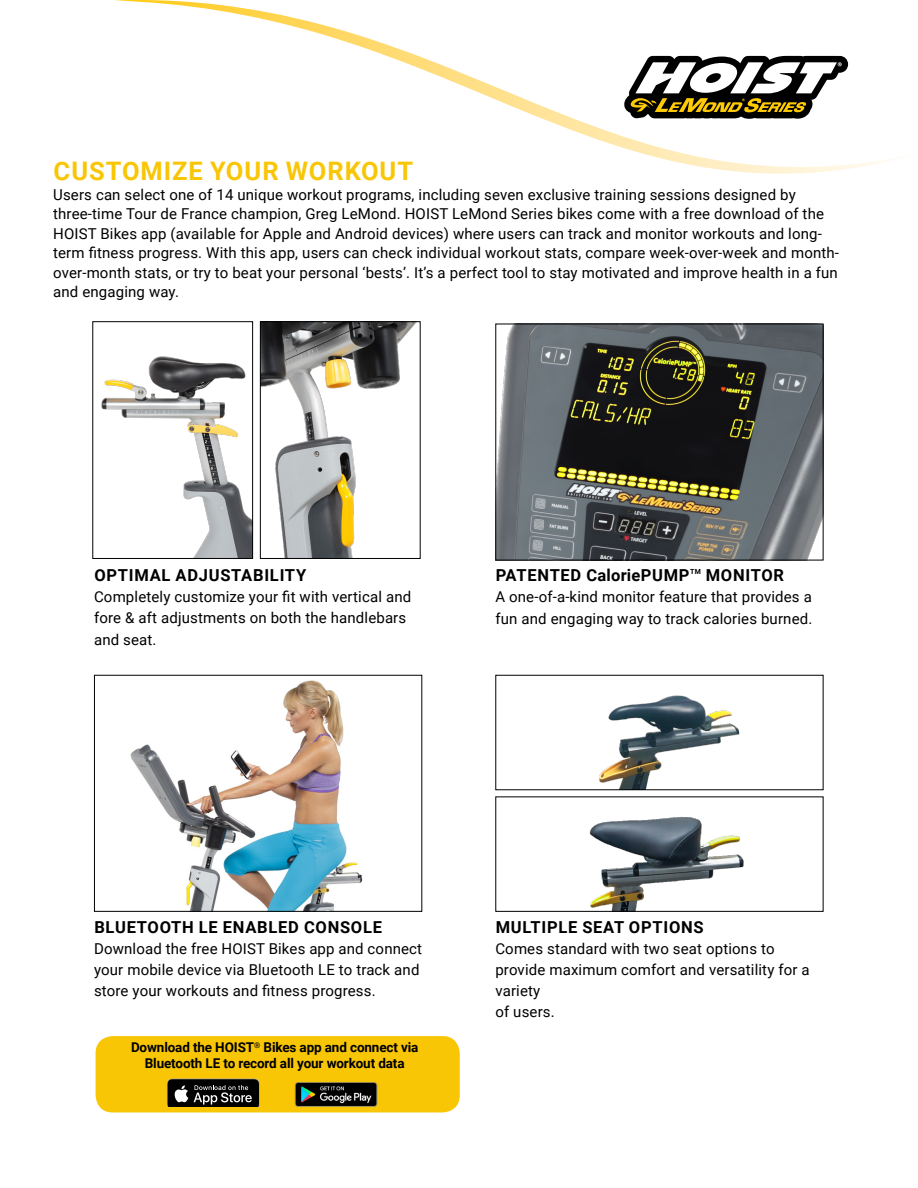
<style>
.page{position:relative;width:918px;height:1188px;background:#fff}
.page>*{position:absolute;margin:0;border:0;box-sizing:border-box;transform-origin:0 0}
.t1{font:700 25.5px "Roboto";letter-spacing:.04em;color:#f9c606}
.t2{font:700 16.5px "Roboto";letter-spacing:.045em;color:#000}
.t3{font:15px/21.3px "Roboto";letter-spacing:.01em;color:#000}
.t4{font:700 13.5px/16.2px "Roboto";letter-spacing:-.01em;color:#000;text-align:center}
.t5{font:700 7.05px "Roboto";color:#000}
</style>
<div class="page">
<svg style="left:115px;top:0;width:784px;height:174px"></svg>
<svg style="left:624px;top:56px;width:224px;height:63px"></svg>
<div style="left:95px;top:1035px;width:366px;height:78px;background:#f9c606;border-radius:18px"></div>
<div style="left:94px;top:1035px;width:367px;height:79px;border:2px solid #fff;border-radius:18px"></div>
<svg style="left:167px;top:1079px;width:93px;height:27px;background:#31312f"></svg>
<img style="left:294px;top:1082px;width:84px;height:24px">
<img style="left:101px;top:356px;width:150px;height:201px">
<div style="left:92px;top:321px;width:161px;height:238px;border:1px solid #000"></div>
<img style="left:262px;top:323px;width:154px;height:234px">
<div style="left:260px;top:321px;width:161px;height:238px;border:1px solid #000"></div>
<img style="left:599px;top:695px;width:141px;height:93px">
<img style="left:497px;top:326px;width:325px;height:232px">
<div style="left:495px;top:324px;width:329px;height:236px;border:1px solid #000"></div>
<img style="left:130px;top:680px;width:233px;height:230px">
<div style="left:94px;top:675px;width:328px;height:237px;border:1px solid #000"></div>
<img style="left:589px;top:816px;width:155px;height:94px">
<div style="left:495px;top:796px;width:329px;height:116px;border:1px solid #000"></div>
<h1 class="t1" style="left:54px;top:153px;width:361px">CUSTOMIZE YOUR WORKOUT</h1>
<p class="t3" style="left:53px;top:184px;width:787px;line-height:19.5px">Users can select one of 14 unique workout programs, including seven exclusive training sessions designed by three-time Tour de France champion, Greg LeMond. HOIST LeMond Series bikes come with a free download of the HOIST Bikes app (available for Apple and Android devices) where users can track and monitor workouts and long&shy;term fitness progress. With this app, users can check individual workout stats, compare week-over-week and month&shy;over-month stats, or try to beat your personal ‘bests’. It’s a perfect tool to stay motivated and improve health in a fun and engaging way.</p>
<p class="t2" style="left:94px;top:564px;width:213px">OPTIMAL ADJUSTABILITY</p>
<p class="t3" style="left:94px;top:586px;width:319px">Completely customize your fit with vertical and fore &amp; aft adjustments on both the handlebars and seat.</p>
<p class="t2" style="left:496px;top:564px;width:195px">PATENTED CaloriePUMP</p>
<p class="t5" style="left:690px;top:567px;width:12px">TM</p>
<p class="t2" style="left:706px;top:564px;width:80px">MONITOR</p>
<p class="t3" style="left:495px;top:586px;width:318px;line-height:21.8px">A one-of-a-kind monitor feature that provides a fun and engaging way to track calories burned.</p>
<p class="t2" style="left:94px;top:915px;width:289px">BLUETOOTH LE ENABLED CONSOLE</p>
<p class="t3" style="left:94px;top:937px;width:330px">Download the free HOIST Bikes app and connect your mobile device via Bluetooth LE to track and store your workouts and fitness progress.</p>
<p class="t4" style="left:131px;top:1039px;width:289px">Download the HOIST<sup>®</sup> Bikes app and connect via<br>Bluetooth LE to record all your workout data</p>
<p class="t2" style="left:496px;top:915px;width:209px">MULTIPLE SEAT OPTIONS</p>
<p class="t3" style="left:495px;top:937px;width:316px">Comes standard with two seat options to provide maximum comfort and versatility for a variety<br>of users.</p>
</div>
